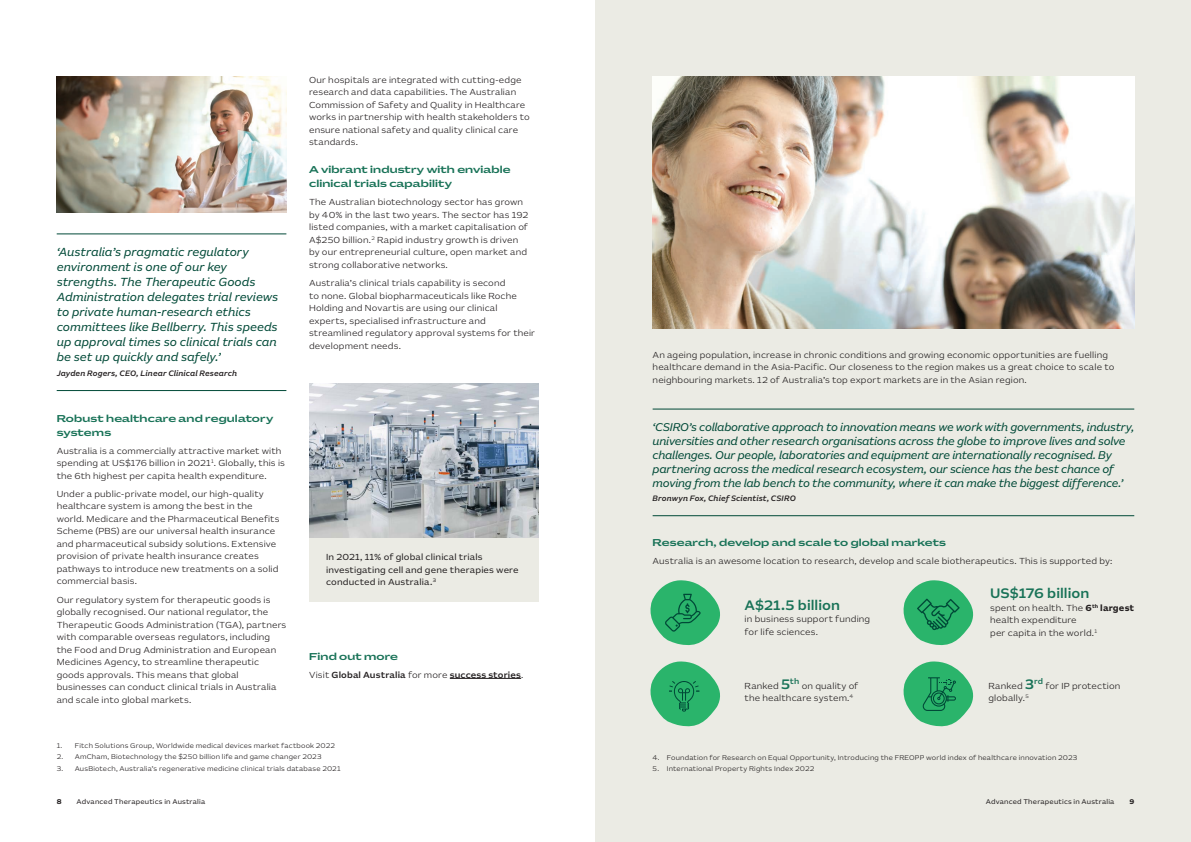
<style>
.page{position:relative;width:1191px;height:842px;background:#fff}
.page>*{position:absolute;margin:0;border:0;box-sizing:border-box;transform-origin:0 0}
._4_Body_copy{font:500 14px "AU Sans BETA Text";color:#187257}
._5_Short_Pullout__Da{font:italic 12px/15px "AU Sans BETA Text";color:#004937}
._5_Short_Pullout__Da-2{font:italic 11.5px/14px "AU Sans BETA Text";letter-spacing:-.02em;color:#004937}
._3_Subheading_Mid_Gr{font:500 10px/14px "AU Sans BETA Display";letter-spacing:.015em;color:#187257}
._4_Body_copy-2{font:300 9px/12.5px "AU Sans BETA Text";letter-spacing:.015em;color:#231f20}
._4_Body_copy-3{font:9px/12.5px "AU Sans BETA Text";letter-spacing:.015em;color:#231f20}
._4_Body_copy-4{font:500 9px "AU Sans BETA Text";letter-spacing:.015em;color:#231f20}
._5_Short_Pullout__Da-3{font:italic 500 8px "AU Sans BETA Text";letter-spacing:.02em;color:#231f20}
._8_Footnotes_7pt{font:300 7px "AU Sans BETA Text";letter-spacing:.025em;color:#231f20}
._4_Body_copy-5{font:300 7px "AU Sans BETA Text";letter-spacing:.025em;color:#231f20}
.t1{font:7px "AU Sans BETA Text";letter-spacing:.025em;color:#231f20}
.t2{font:700 7px "AU Sans BETA Text";color:#231f20}
.s1{font-weight:300}
.s2{font-weight:700}
.s3{font-weight:500;font-size:14px;color:#187257}
</style>
<div class="page">
<div style="left:595px;top:0;width:596px;height:842px;background:#ebebe4"></div>
<img style="left:652px;top:77px;width:482px;height:252px">
<hr style="left:57px;top:234px;width:229px;height:1px;background:#004937">
<hr style="left:57px;top:390px;width:229px;height:1px;background:#004937">
<img style="left:57px;top:76px;width:229px;height:137px">
<svg style="left:650px;top:661px;width:70px;height:66px"></svg>
<svg style="left:903px;top:580px;width:71px;height:66px"></svg>
<svg style="left:650px;top:580px;width:70px;height:66px"></svg>
<svg style="left:903px;top:661px;width:71px;height:66px"></svg>
<hr style="left:652px;top:409px;width:482px;height:1px;background:#004937">
<hr style="left:652px;top:515px;width:482px;height:1px;background:#004937">
<img style="left:309px;top:383px;width:230px;height:155px">
<hr style="left:450px;top:678px;width:71px;height:1px;background:#231f20">
<div style="left:309px;top:538px;width:230px;height:64px;background:#ebebe4"></div>
<p class="_5_Short_Pullout__Da" style="left:57px;top:244px;width:223px">‘Australia’s pragmatic regulatory environment is one of our key strengths. The Therapeutic Goods Administration delegates trial reviews to private human-research ethics committees like Bellberry. This speeds up approval times so clinical trials can be set up quickly and safely.’</p>
<p class="_5_Short_Pullout__Da-3" style="left:57px;top:369px;width:182px">Jayden Rogers, CEO, Linear Clinical Research</p>
<p class="_3_Subheading_Mid_Gr" style="left:57px;top:411px;width:218px">Robust healthcare and regulatory systems</p>
<p class="_4_Body_copy-2" style="left:57px;top:445px;width:230px">Australia is a commercially attractive market with spending at US$176 billion in 2021<sup>1</sup>. Globally, this is the 6th highest per capita health expenditure.</p>
<p class="_4_Body_copy-2" style="left:57px;top:488px;width:224px">Under a public-private model, our high-quality healthcare system is among the best in the world. Medicare and the Pharmaceutical Benefits Scheme (PBS) are our universal health insurance and pharmaceutical subsidy solutions. Extensive provision of private health insurance creates pathways to introduce new treatments on a solid commercial basis.</p>
<p class="_4_Body_copy-2" style="left:57px;top:594px;width:231px">Our regulatory system for therapeutic goods is globally recognised. Our national regulator, the Therapeutic Goods Administration (TGA), partners with comparable overseas regulators, including the Food and Drug Administration and European Medicines Agency, to streamline therapeutic goods approvals. This means that global businesses can conduct clinical trials in Australia and scale into global markets.</p>
<p class="_4_Body_copy-2" style="left:309px;top:74px;width:222px">Our hospitals are integrated with cutting-edge research and data capabilities. The Australian Commission of Safety and Quality in Healthcare works in partnership with health stakeholders to ensure national safety and quality clinical care standards.</p>
<p class="_3_Subheading_Mid_Gr" style="left:309px;top:163px;width:203px">A vibrant industry with enviable clinical trials capability</p>
<p class="_4_Body_copy-2" style="left:309px;top:196px;width:221px">The Australian biotechnology sector has grown by 40% in the last two years. The sector has 192 listed companies, with a market capitalisation of A$250 billion.<sup>2</sup> Rapid industry growth is driven by our entrepreneurial culture, open market and strong collaborative networks.</p>
<p class="_4_Body_copy-2" style="left:309px;top:277px;width:228px">Australia’s clinical trials capability is second<br>to none. Global biopharmaceuticals like Roche Holding and Novartis are using our clinical experts, specialised infrastructure and streamlined regulatory approval systems for their development needs.</p>
<p class="_4_Body_copy-3" style="left:326px;top:551px;width:194px">In 2021, 11% of global clinical trials investigating cell and gene therapies were conducted in Australia.<sup>3</sup></p>
<p class="_3_Subheading_Mid_Gr" style="left:309px;top:650px;width:90px">Find out more</p>
<p class="_4_Body_copy-4" style="left:309px;top:671px;width:216px"><span class="s1">Visit</span> Global Australia <span class="s1">for more</span> success stories<span class="s1">.</span></p>
<p class="_8_Footnotes_7pt" style="left:57px;top:742px;width:280px">1. Fitch Solutions Group, Worldwide medical devices market factbook 2022</p>
<p class="_8_Footnotes_7pt" style="left:57px;top:754px;width:266px">2. AmCham, Biotechnology the $250 billion life and game changer 2023</p>
<p class="_8_Footnotes_7pt" style="left:57px;top:765px;width:285px">3. AusBiotech, Australia’s regenerative medicine clinical trials database 2021</p>
<p class="_4_Body_copy-2" style="left:652px;top:349px;width:463px">An ageing population, increase in chronic conditions and growing economic opportunities are fuelling healthcare demand in the Asia-Pacific. Our closeness to the region makes us a great choice to scale to neighbouring markets. 12 of Australia’s top export markets are in the Asian region.</p>
<p class="_5_Short_Pullout__Da-2" style="left:652px;top:420px;width:483px">‘CSIRO’s collaborative approach to innovation means we work with governments, industry, universities and other research organisations across the globe to improve lives and solve challenges. Our people, laboratories and equipment are internationally recognised. By partnering across the medical research ecosystem, our science has the best chance of moving from the lab bench to the community, where it can make the biggest difference.’</p>
<p class="_5_Short_Pullout__Da-3" style="left:652px;top:494px;width:145px">Bronwyn Fox, Chief Scientist, CSIRO</p>
<p class="_3_Subheading_Mid_Gr" style="left:652px;top:536px;width:295px">Research, develop and scale to global markets</p>
<p class="_4_Body_copy-2" style="left:652px;top:555px;width:461px">Australia is an awesome location to research, develop and scale biotherapeutics. This is supported by:</p>
<p class="_4_Body_copy" style="left:744px;top:598px;width:97px">A$21.5 billion</p>
<p class="_4_Body_copy-2" style="left:744px;top:613px;width:127px">in business support funding for life sciences.</p>
<p class="_4_Body_copy" style="left:990px;top:587px;width:101px">US$176 billion</p>
<p class="_4_Body_copy-2" style="left:990px;top:602px;width:145px">spent on health. The <span class="s2">6</span><sup>th</sup> <span class="s2">largest </span>health expenditure<br>per capita in the world.<sup>1</sup></p>
<p class="_4_Body_copy-2" style="left:744px;top:680px;width:115px">Ranked <span class="s3">5</span><sup>th</sup> on quality of the healthcare system.<sup>4</sup></p>
<p class="_4_Body_copy-2" style="left:988px;top:680px;width:133px">Ranked <span class="s3">3</span><sup>rd</sup> for IP protection globally.<sup>5</sup></p>
<p class="_4_Body_copy-5" style="left:652px;top:754px;width:426px">4. Foundation for Research on Equal Opportunity, Introducing the FREOPP world index of healthcare innovation 2023</p>
<p class="_4_Body_copy-5" style="left:652px;top:766px;width:163px">5. International Property Rights Index 2022</p>
<p class="t2" style="left:57px;top:798px;width:6px">8</p>
<p class="t1" style="left:77px;top:798px;width:130px">Advanced Therapeutics in Australia</p>
<p class="t1" style="left:985px;top:798px;width:130px">Advanced Therapeutics in Australia</p>
<p class="t2" style="left:1129px;top:798px;width:6px">9</p>
</div>
